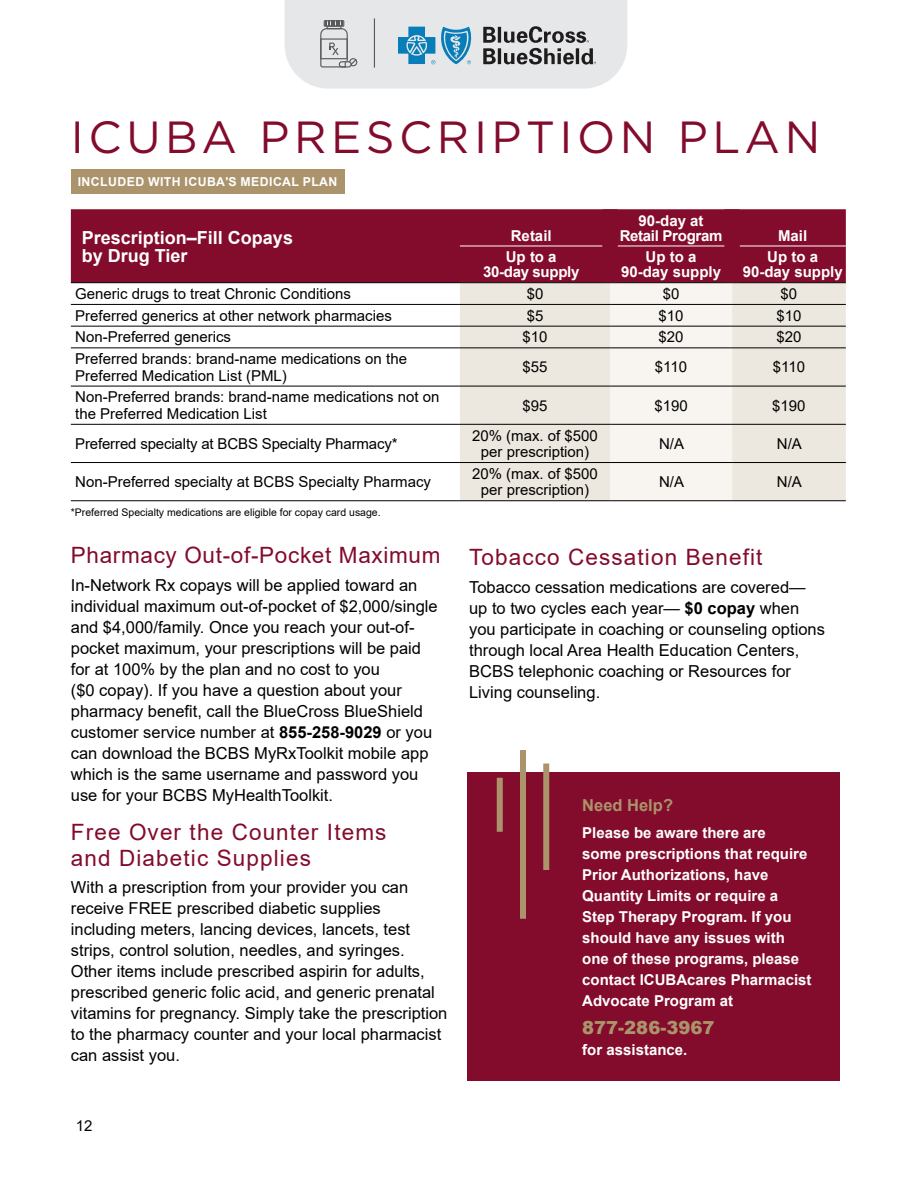
<style>
.page{position:relative;width:918px;height:1188px;background:#fff}
.page>*{position:absolute;margin:0;border:0;box-sizing:border-box;transform-origin:0 0}
.t1{font:45px "Gotham";letter-spacing:.1em;color:#830b2c}
.t2{font:22.5px/25.5px "Arial";letter-spacing:.05em;color:#830b2c}
.t3{font:22.5px "Arial";letter-spacing:.03em;color:#830b2c}
.t4{font:700 18px/18px "Arial";color:#fff}
.t5{font:900 18px "Arial";color:#ab946c}
.t6{font:16.5px/21px "Arial";color:#000}
.t7{font:700 16.5px "Arial";color:#ab946c}
.t8{font:15px/16.5px "Arial";color:#000}
.t9{font:700 15px/21px "Arial";color:#fff;text-align:center}
.t10{font:700 15px/15px "Arial";letter-spacing:-.02em;color:#fff;text-align:center}
.t11{font:700 12.3px "Arial";letter-spacing:.035em;color:#fff}
.t12{font:10.5px "Arial";color:#000}
.s1{font-weight:700}
</style>
<div class="page">
<div style="left:71px;top:209px;width:775px;height:73px;background:#830b2c"></div>
<div style="left:460px;top:283px;width:386px;height:217px;background:#ede8df"></div>
<div style="left:610px;top:283px;width:122px;height:217px;background:#f8f5f1"></div>
<hr style="left:460px;top:246px;width:143px;height:1px;background:#fff">
<hr style="left:618px;top:246px;width:107px;height:1px;background:#fff">
<hr style="left:740px;top:246px;width:106px;height:1px;background:#fff">
<hr style="left:71px;top:282px;width:389px;height:1px;background:#000">
<hr style="left:460px;top:282px;width:150px;height:1px;background:#000">
<hr style="left:610px;top:282px;width:122px;height:1px;background:#000">
<hr style="left:732px;top:282px;width:114px;height:1px;background:#000">
<hr style="left:71px;top:304px;width:389px;height:1px;background:#000">
<hr style="left:460px;top:304px;width:150px;height:1px;background:#000">
<hr style="left:610px;top:304px;width:122px;height:1px;background:#000">
<hr style="left:732px;top:304px;width:114px;height:1px;background:#000">
<hr style="left:71px;top:326px;width:389px;height:1px;background:#000">
<hr style="left:460px;top:326px;width:150px;height:1px;background:#000">
<hr style="left:610px;top:326px;width:122px;height:1px;background:#000">
<hr style="left:732px;top:326px;width:114px;height:1px;background:#000">
<hr style="left:71px;top:347px;width:389px;height:1px;background:#000">
<hr style="left:460px;top:347px;width:150px;height:1px;background:#000">
<hr style="left:610px;top:347px;width:122px;height:1px;background:#000">
<hr style="left:732px;top:347px;width:114px;height:1px;background:#000">
<hr style="left:71px;top:386px;width:389px;height:1px;background:#000">
<hr style="left:460px;top:386px;width:150px;height:1px;background:#000">
<hr style="left:610px;top:386px;width:122px;height:1px;background:#000">
<hr style="left:732px;top:386px;width:114px;height:1px;background:#000">
<hr style="left:71px;top:424px;width:389px;height:1px;background:#000">
<hr style="left:460px;top:424px;width:150px;height:1px;background:#000">
<hr style="left:610px;top:424px;width:122px;height:1px;background:#000">
<hr style="left:732px;top:424px;width:114px;height:1px;background:#000">
<hr style="left:71px;top:462px;width:389px;height:1px;background:#000">
<hr style="left:460px;top:462px;width:150px;height:1px;background:#000">
<hr style="left:610px;top:462px;width:122px;height:1px;background:#000">
<hr style="left:732px;top:462px;width:114px;height:1px;background:#000">
<hr style="left:71px;top:500px;width:389px;height:1px;background:#000">
<hr style="left:460px;top:500px;width:150px;height:1px;background:#000">
<hr style="left:610px;top:500px;width:122px;height:1px;background:#000">
<hr style="left:732px;top:500px;width:114px;height:1px;background:#000">
<div style="left:603px;top:209px;width:15px;height:37px;background:#830b2c"></div>
<div style="left:725px;top:209px;width:15px;height:37px;background:#830b2c"></div>
<div style="left:603px;top:246px;width:15px;height:36px;background:#830b2c"></div>
<div style="left:725px;top:246px;width:15px;height:36px;background:#830b2c"></div>
<svg style="left:285px;top:0;width:342px;height:89px;background:#cfd6d9"></svg>
<div style="left:468px;top:772px;width:372px;height:309px;background:#830b2c"></div>
<div style="left:543px;top:764px;width:6px;height:106px;background:#ab946c"></div>
<div style="left:520px;top:750px;width:6px;height:169px;background:#ab946c"></div>
<div style="left:497px;top:778px;width:6px;height:54px;background:#ab946c"></div>
<div style="left:71px;top:169px;width:273px;height:25px;background:#ab946c"></div>
<h1 class="t1" style="left:71px;top:108px;width:751px">ICUBA PRESCRIPTION PLAN</h1>
<p class="t11" style="left:78px;top:173px;width:261px">INCLUDED WITH ICUBA'S MEDICAL PLAN</p>
<p class="t10" style="left:620px;top:213px;width:104px">90-day at<br>Retail Program</p>
<p class="t4" style="left:82px;top:228px;width:213px">Prescription–Fill Copays by Drug Tier</p>
<p class="t9" style="left:511px;top:225px;width:42px">Retail</p>
<p class="t9" style="left:778px;top:225px;width:31px">Mail</p>
<p class="t10" style="left:483px;top:250px;width:98px">Up to a<br>30-day supply</p>
<p class="t9" style="left:621px;top:250px;width:102px;line-height:15px">Up to a<br>90-day supply</p>
<p class="t9" style="left:743px;top:250px;width:102px;line-height:15px">Up to a<br>90-day supply</p>
<p class="t8" style="left:75px;top:285px;width:277px">Generic drugs to treat Chronic Conditions</p>
<p class="t8" style="left:527px;top:285px;width:18px">$0</p>
<p class="t8" style="left:663px;top:285px;width:18px">$0</p>
<p class="t8" style="left:781px;top:285px;width:18px">$0</p>
<p class="t8" style="left:75px;top:307px;width:318px">Preferred generics at other network pharmacies</p>
<p class="t8" style="left:527px;top:307px;width:18px">$5</p>
<p class="t8" style="left:659px;top:307px;width:27px">$10</p>
<p class="t8" style="left:776px;top:307px;width:27px">$10</p>
<p class="t8" style="left:75px;top:329px;width:157px">Non-Preferred generics</p>
<p class="t8" style="left:523px;top:329px;width:27px">$10</p>
<p class="t8" style="left:659px;top:329px;width:27px">$20</p>
<p class="t8" style="left:776px;top:329px;width:27px">$20</p>
<p class="t8" style="left:75px;top:351px;width:333px">Preferred brands: brand-name medications on the<br>Preferred Medication List (PML)</p>
<p class="t8" style="left:523px;top:359px;width:27px">$55</p>
<p class="t8" style="left:655px;top:359px;width:34px">$110</p>
<p class="t8" style="left:773px;top:359px;width:34px">$110</p>
<p class="t8" style="left:75px;top:389px;width:366px">Non-Preferred brands: brand-name medications not on the Preferred Medication List</p>
<p class="t8" style="left:523px;top:397px;width:27px">$95</p>
<p class="t8" style="left:654px;top:397px;width:35px">$190</p>
<p class="t8" style="left:772px;top:397px;width:35px">$190</p>
<p class="t8" style="left:75px;top:435px;width:324px">Preferred specialty at BCBS Specialty Pharmacy*</p>
<p class="t8" style="left:472px;top:427px;width:127px;text-align:center">20% (max. of $500 per prescription)</p>
<p class="t8" style="left:659px;top:435px;width:27px">N/A</p>
<p class="t8" style="left:777px;top:435px;width:27px">N/A</p>
<p class="t8" style="left:75px;top:473px;width:357px">Non-Preferred specialty at BCBS Specialty Pharmacy</p>
<p class="t8" style="left:472px;top:465px;width:127px;text-align:center">20% (max. of $500 per prescription)</p>
<p class="t8" style="left:659px;top:473px;width:27px">N/A</p>
<p class="t8" style="left:777px;top:473px;width:27px">N/A</p>
<p class="t12" style="left:71px;top:505px;width:311px">*Preferred Specialty medications are eligible for copay card usage.</p>
<h2 class="t3" style="left:71px;top:540px;width:371px">Pharmacy Out-of-Pocket Maximum</h2>
<p class="t6" style="left:71px;top:575px;width:368px">In-Network Rx copays will be applied toward an individual maximum out-of-pocket of $2,000/single and $4,000/family. Once you reach your out-of&shy;pocket maximum, your prescriptions will be paid for at 100% by the plan and no cost to you<br>($0 copay). If you have a question about your pharmacy benefit, call the BlueCross BlueShield customer service number at <span class="s1">855-258-9029</span> or you can download the BCBS MyRxToolkit mobile app which is the same username and password you use for your BCBS MyHealthToolkit.</p>
<h2 class="t2" style="left:71px;top:819px;width:317px">Free Over the Counter Items and Diabetic Supplies</h2>
<p class="t6" style="left:71px;top:877px;width:378px">With a prescription from your provider you can receive FREE prescribed diabetic supplies including meters, lancing devices, lancets, test strips, control solution, needles, and syringes.<br>Other items include prescribed aspirin for adults, prescribed generic folic acid, and generic prenatal vitamins for pregnancy. Simply take the prescription to the pharmacy counter and your local pharmacist can assist you.</p>
<h2 class="t2" style="left:469px;top:544px;width:295px">Tobacco Cessation Benefit</h2>
<p class="t6" style="left:469px;top:576px;width:357px">Tobacco cessation medications are covered— up to two cycles each year— <span class="s1">$0 copay</span> when you participate in coaching or counseling options through local Area Health Education Centers, BCBS telephonic coaching or Resources for Living counseling.</p>
<p class="t7" style="left:582px;top:793px;width:92px">Need Help?</p>
<p class="t9" style="left:582px;top:823px;width:231px;text-align:left">Please be aware there are<br>some prescriptions that require<br>Prior Authorizations, have<br>Quantity Limits or require a<br>Step Therapy Program. If you should have any issues with one of these programs, please contact ICUBAcares Pharmacist<br>Advocate Program at</p>
<p class="t5" style="left:582px;top:1015px;width:134px">877-286-3967</p>
<p class="t9" style="left:582px;top:1040px;width:104px">for assistance.</p>
<p class="t8" style="left:76px;top:1118px;width:18px">12</p>
</div>
